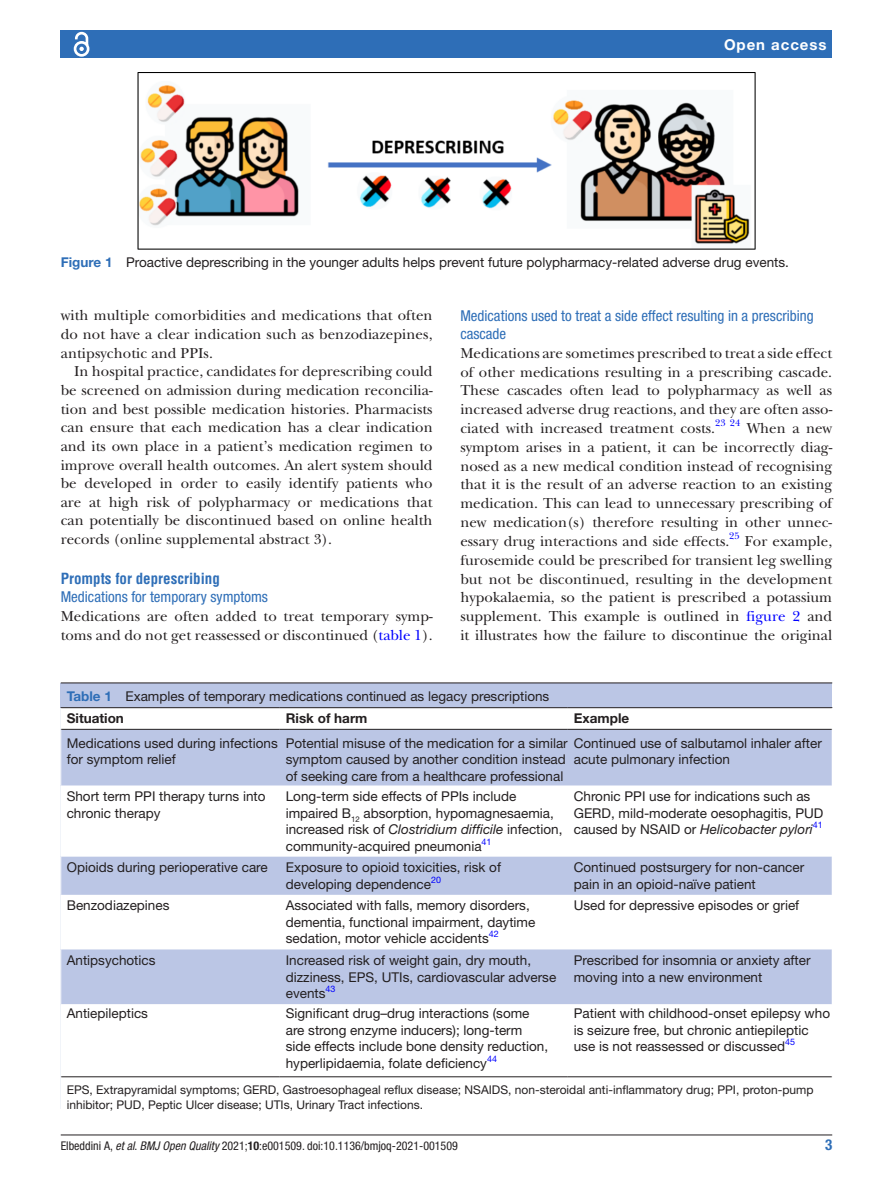
<style>
.page{position:relative;width:893px;height:1191px;background:#fff}
.page>*{position:absolute;margin:0;border:0;box-sizing:border-box;transform-origin:0 0}
.t1{font:15px/18.8px "New Baskerville";color:#231f20;text-align:justify}
.t2{font:condensed 15px/18px "Helvetica Neue LT Std";color:#2e6eb7}
.t3{font:700 condensed 15px "Helvetica LT Std";color:#2e6eb7}
.t4{font:700 15px "Helvetica Neue LT Std";letter-spacing:.065em;color:#fff}
.t5{font:700 condensed 15px "Helvetica Neue LT Std";color:#2e6eb7}
.t6{font:13.5px/16.5px "Helvetica Neue LT Std";color:#231f20}
.t7{font:700 13.5px "Helvetica Neue LT Std";color:#231f20}
.t8{font:12px/15px "Helvetica Neue LT Std";color:#231f20}
.t9{font:condensed 12px "Helvetica Neue LT Std";color:#231f20}
.t10{font:9.9px "New Baskerville";color:#00f}
.s1{font-weight:700;color:#2e6eb7}
.s2{color:#00f}
.s3{font-weight:700}
.s4{font-style:italic}
</style>
<div class="page">
<hr style="left:61px;top:1134px;width:771px;height:1px;background:#231f20">
<div style="left:61px;top:31px;width:771px;height:27px;background:#2e6eb7"></div>
<svg style="left:73px;top:31px;width:17px;height:26px"></svg>
<img style="left:138px;top:73px;width:617px;height:176px">
<div style="left:61px;top:683px;width:771px;height:426px;background:#bbc6e5"></div>
<hr style="left:61px;top:682px;width:771px;height:1px;background:#231f20">
<svg style="left:61px;top:708px;width:771px;height:401px;fill:#fff"></svg>
<hr style="left:61px;top:707px;width:219px;height:1px;background:#231f20">
<hr style="left:61px;top:729px;width:219px;height:1px;background:#231f20">
<hr style="left:280px;top:707px;width:288px;height:1px;background:#231f20">
<hr style="left:280px;top:729px;width:288px;height:1px;background:#231f20">
<hr style="left:568px;top:707px;width:264px;height:1px;background:#231f20">
<hr style="left:568px;top:729px;width:264px;height:1px;background:#231f20">
<hr style="left:280px;top:1076px;width:288px;height:1px;background:#231f20">
<hr style="left:61px;top:1076px;width:219px;height:1px;background:#231f20">
<hr style="left:568px;top:1076px;width:264px;height:1px;background:#231f20">
<svg style="left:60px;top:708px;width:1px;height:21px"></svg>
<hr style="left:67px;top:1108px;width:765px;height:2px;background:#fff">
<p class="t4" style="left:724px;top:35px;width:104px">Open access</p>
<p class="t6" style="left:61px;top:254px;width:730px"><span class="s1">Figure 1</span> Proactive deprescribing in the younger adults helps prevent future polypharmacy-related adverse drug events.</p>
<p class="t1" style="left:61px;top:306px;width:373px">with multiple comorbidities and medications that often do not have a clear indication such as benzodiazepines, antipsychotic and PPIs.</p>
<p class="t1" style="left:61px;top:362px;width:373px;text-indent:14px">In hospital practice, candidates for deprescribing could be screened on admission during medication reconcilia&shy;tion and best possible medication histories. Pharmacists can ensure that each medication has a clear indication and its own place in a patient’s medication regimen to improve overall health outcomes. An alert system should be developed in order to easily identify patients who are at high risk of polypharmacy or medications that can potentially be discontinued based on online health records (online supplemental abstract 3).</p>
<p class="t3" style="left:61px;top:569px;width:161px">Prompts for deprescribing</p>
<p class="t2" style="left:61px;top:588px;width:209px">Medications for temporary symptoms</p>
<p class="t1" style="left:61px;top:607px;width:373px">Medications are often added to treat temporary symp&shy;toms and do not get reassessed or discontinued (<span class="s2">table 1</span>).</p>
<p class="t2" style="left:460px;top:306px;width:355px">Medications used to treat a side effect resulting in a prescribing cascade</p>
<p class="t1" style="left:460px;top:343px;width:373px">Medications are sometimes prescribed to treat a side effect of other medications resulting in a prescribing cascade.<br>These cascades often lead to polypharmacy as well as increased adverse drug reactions, and they are often asso&shy;ciated with increased treatment costs.</p>
<p class="t10" style="left:715px;top:417px;width:27px">23 24</p>
<p class="t1" style="left:460px;top:419px;width:373px;text-indent:286px">When a new symptom arises in a patient, it can be incorrectly diag&shy;nosed as a new medical condition instead of recognising that it is the result of an adverse reaction to an existing medication. This can lead to unnecessary prescribing of new medication(s) therefore resulting in other unnec&shy;essary drug interactions and side effects.<sup>25</sup> For example, furosemide could be prescribed for transient leg swelling but not be discontinued, resulting in the development hypokalaemia, so the patient is prescribed a potassium supplement. This example is outlined in <span class="s2">figure 2</span> and it illustrates how the failure to discontinue the original</p>
<p class="t6" style="left:67px;top:685px;width:484px;line-height:22px"><span class="s1">Table 1</span> Examples of temporary medications continued as legacy prescriptions<br><span class="s3">Situation</span></p>
<p class="t7" style="left:286px;top:710px;width:83px">Risk of harm</p>
<p class="t7" style="left:574px;top:710px;width:57px">Example</p>
<p class="t6" style="left:67px;top:734px;width:213px">Medications used during infections for symptom relief</p>
<p class="t6" style="left:286px;top:734px;width:538px">Potential misuse of the medication for a similar Continued use of salbutamol inhaler after symptom caused by another condition instead<br>of seeking care from a healthcare professional</p>
<p class="t6" style="left:574px;top:751px;width:158px">acute pulmonary infection</p>
<p class="t6" style="left:67px;top:788px;width:200px">Short term PPI therapy turns into chronic therapy</p>
<p class="t6" style="left:286px;top:788px;width:278px">Long-term side effects of PPIs include impaired B<sub>12</sub> absorption, hypomagnesaemia, increased risk of <span class="s4">Clostridium difficile</span> infection, community-acquired pneumonia<sup>41</sup></p>
<p class="t6" style="left:574px;top:788px;width:251px">Chronic PPI use for indications such as<br>GERD, mild-moderate oesophagitis, PUD caused by NSAID or <span class="s4">Helicobacter pylori</span><sup>41</sup></p>
<p class="t6" style="left:67px;top:859px;width:203px">Opioids during perioperative care</p>
<p class="t6" style="left:286px;top:859px;width:217px">Exposure to opioid toxicities, risk of developing dependence<sup>20</sup></p>
<p class="t6" style="left:574px;top:859px;width:232px">Continued postsurgery for non-cancer pain in an opioid-naïve patient</p>
<p class="t6" style="left:67px;top:897px;width:104px">Benzodiazepines</p>
<p class="t6" style="left:286px;top:897px;width:251px">Associated with falls, memory disorders, dementia, functional impairment, daytime sedation, motor vehicle accidents<sup>42</sup></p>
<p class="t6" style="left:574px;top:897px;width:227px">Used for depressive episodes or grief</p>
<p class="t6" style="left:67px;top:952px;width:90px">Antipsychotics</p>
<p class="t6" style="left:286px;top:952px;width:272px">Increased risk of weight gain, dry mouth, dizziness, EPS, UTIs, cardiovascular adverse events<sup>43</sup></p>
<p class="t6" style="left:574px;top:952px;width:238px">Prescribed for insomnia or anxiety after moving into a new environment</p>
<p class="t6" style="left:67px;top:1005px;width:83px">Antiepileptics</p>
<p class="t6" style="left:286px;top:1005px;width:264px">Significant drug–drug interactions (some are strong enzyme inducers); long-term side effects include bone density reduction, hyperlipidaemia, folate deficiency<sup>44</sup></p>
<p class="t6" style="left:574px;top:1005px;width:258px">Patient with childhood-onset epilepsy who is seizure free, but chronic antiepileptic use is not reassessed or discussed<sup>45</sup></p>
<p class="t8" style="left:67px;top:1082px;width:748px">EPS, Extrapyramidal symptoms; GERD, Gastroesophageal reflux disease; NSAIDS, non-steroidal anti-inflammatory drug; PPI, proton-pump inhibitor; PUD, Peptic Ulcer disease; UTIs, Urinary Tract infections.</p>
<p class="t9" style="left:61px;top:1138px;width:399px">Elbeddini A, <span class="s4">et al</span>. <span class="s4">BMJ Open Quality</span> 2021;<span class="s3">10</span>:e001509. doi:10.1136/bmjoq-2021-001509</p>
<p class="t5" style="left:825px;top:1135px;width:9px">3</p>
</div>
